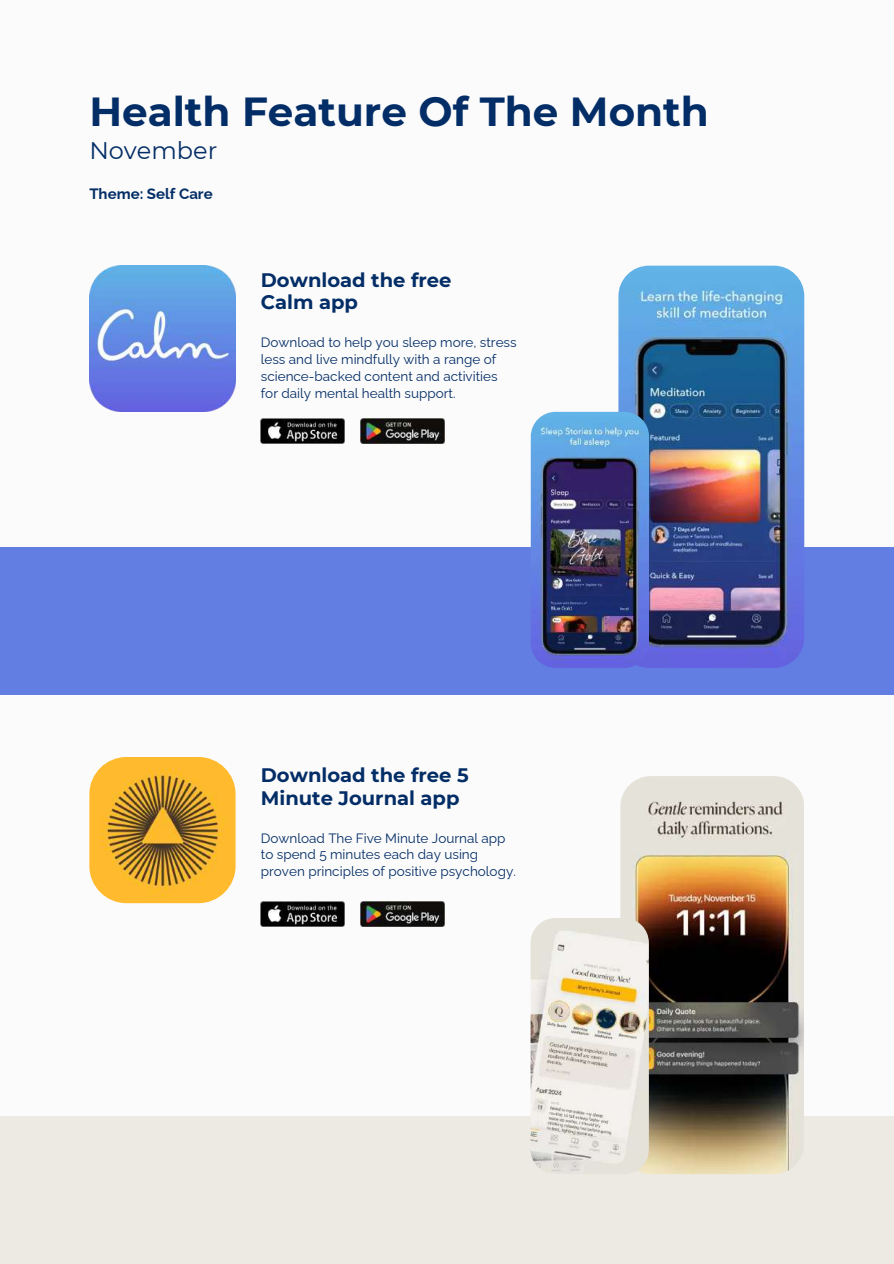
<style>
.page{position:relative;width:894px;height:1264px;background:#fff}
.page>*{position:absolute;margin:0;border:0;box-sizing:border-box;transform-origin:0 0}
.t1{font:700 40.5px "Montserrat";color:#032d66}
.t2{font:24px "Montserrat";color:#032d66}
.t3{font:700 19.5px/22.5px "Montserrat";color:#032d66}
.t4{font:700 15px "Raleway";color:#032d66}
.t5{font:13.5px/16.8px "Raleway";color:#032d66}
</style>
<div class="page">
<div style="left:0;top:0;width:893px;height:1263px;background:#f8f8f8"></div>
<div style="left:0;top:1115px;width:893px;height:148px;background:#eceae3"></div>
<div style="left:0;top:546px;width:893px;height:148px;background:#627ee2"></div>
<img style="left:89px;top:266px;width:147px;height:146px">
<img style="left:361px;top:418px;width:83px;height:25px">
<img style="left:261px;top:418px;width:83px;height:25px">
<img style="left:618px;top:266px;width:186px;height:401px;border-radius:30px">
<img style="left:530px;top:412px;width:118px;height:256px;border-radius:25px">
<img style="left:361px;top:901px;width:83px;height:25px">
<img style="left:261px;top:901px;width:83px;height:25px">
<img style="left:89px;top:757px;width:146px;height:146px;border-radius:37px">
<img style="left:620px;top:776px;width:183px;height:398px;border-radius:30px">
<img style="left:530px;top:918px;width:118px;height:256px;border-radius:25px">
<h1 class="t1" style="left:89px;top:87px;width:621px">Health Feature Of The Month</h1>
<h2 class="t2" style="left:89px;top:136px;width:129px">November</h2>
<p class="t4" style="left:89px;top:185px;width:125px">Theme: Self Care</p>
<h3 class="t3" style="left:261px;top:268px;width:192px">Download the free<br>Calm app</h3>
<p class="t5" style="left:261px;top:334px;width:257px">Download to help you sleep more, stress less and live mindfully with a range of science-backed content and activities for daily mental health support.</p>
<h3 class="t3" style="left:261px;top:764px;width:209px">Download the free 5<br>Minute Journal app</h3>
<p class="t5" style="left:261px;top:829px;width:256px">Download The Five Minute Journal app to spend 5 minutes each day using proven principles of positive psychology.</p>
</div>
